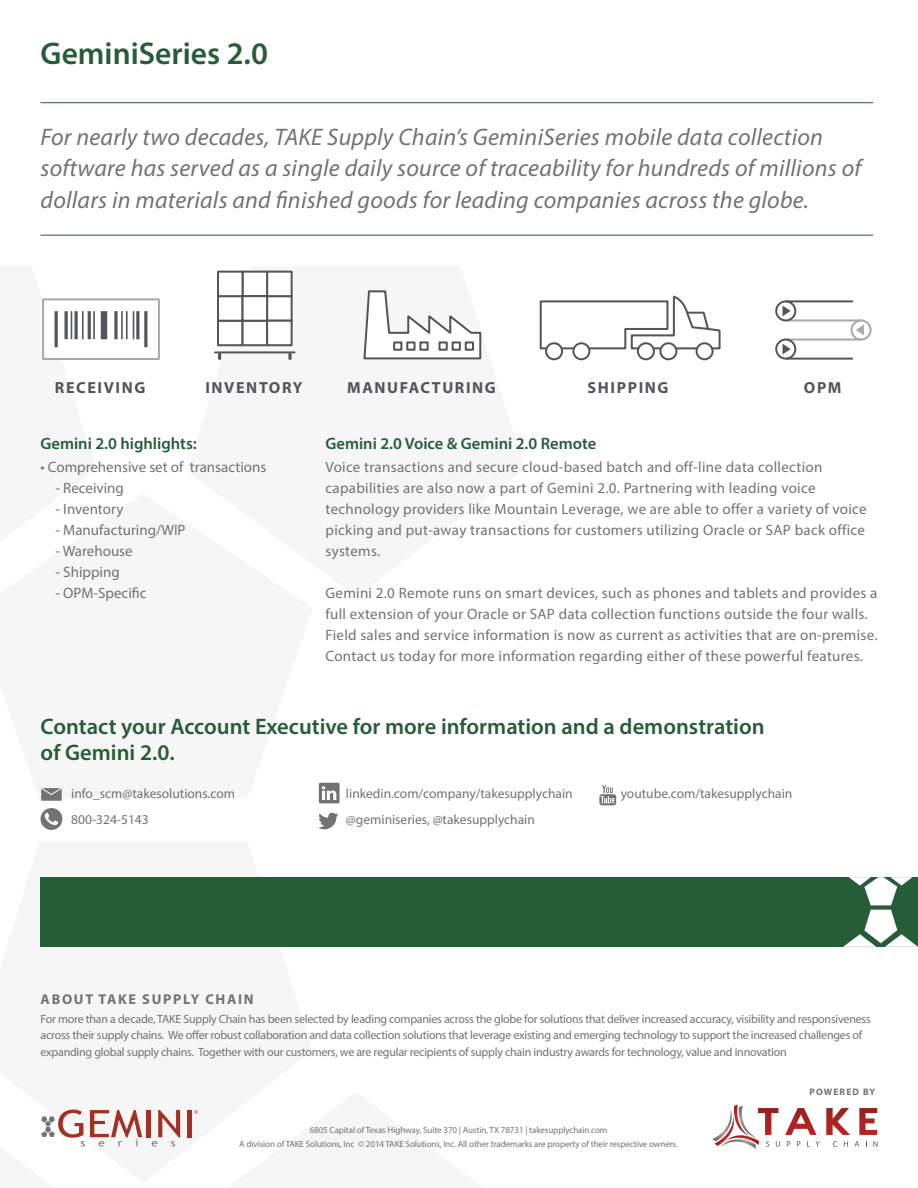
<style>
.page{position:relative;width:918px;height:1188px;background:#fff}
.page>*{position:absolute;margin:0;border:0;box-sizing:border-box;transform-origin:0 0}
.t1{font:600 31.5px "Myriad Pro";color:#275c39}
.t2{font:italic 24px/31.5px "Myriad Pro";letter-spacing:.01em;color:#717371}
.t3{font:600 22.5px/25.5px "Myriad Pro";color:#275c39}
.t4{font:600 16.5px "Myriad Pro";color:#275c39}
.t5{font:700 16.05px "Myriad Pro";letter-spacing:.1em;color:#54555a}
.t6{font:15px/21px "Myriad Pro";letter-spacing:.02em;color:#717371}
.t7{font:15px "Myriad Pro";color:#717371}
.t8{font:700 14.25px "Myriad Pro";letter-spacing:.12em;color:#717371}
.t9{font:13.5px "Myriad Pro";color:#717371}
.t10{font:12px/16.5px "Myriad Pro";letter-spacing:-.02em;color:#717371}
.t11{font:700 9.45px "Myriad Pro";letter-spacing:.12em;color:#717371}
.t12{font:9px/13.5px "Myriad Pro";letter-spacing:-.01em;color:#717371;text-align:center}
</style>
<div class="page">
<svg style="left:712px;top:1105px;width:165px;height:44px"></svg>
<hr style="left:147px;top:1110px;width:4px;height:27px;background:#a33123">
<svg style="left:152px;top:1110px;width:28px;height:37px"></svg>
<hr style="left:188px;top:1110px;width:4px;height:27px;background:#a33123">
<svg style="left:41px;top:1110px;width:101px;height:37px"></svg>
<svg style="left:41px;top:788px;width:21px;height:13px"></svg>
<svg style="left:40px;top:808px;width:22px;height:22px"></svg>
<svg style="left:319px;top:783px;width:21px;height:20px"></svg>
<svg style="left:318px;top:812px;width:20px;height:18px"></svg>
<svg style="left:599px;top:785px;width:17px;height:20px"></svg>
<div style="left:696px;top:342px;width:18px;height:18px;border:2px solid #54555a;border-radius:50%"></div>
<div style="left:637px;top:342px;width:18px;height:18px;border:2px solid #54555a;border-radius:50%"></div>
<div style="left:659px;top:342px;width:18px;height:18px;border:2px solid #54555a;border-radius:50%"></div>
<div style="left:545px;top:342px;width:18px;height:18px;border:2px solid #54555a;border-radius:50%"></div>
<div style="left:572px;top:342px;width:18px;height:18px;border:2px solid #54555a;border-radius:50%"></div>
<svg style="left:539px;top:297px;width:182px;height:53px"></svg>
<div style="left:42px;top:298px;width:118px;height:62px;border:2px solid #a9a8aa"></div>
<svg style="left:42px;top:298px;width:54px;height:62px"></svg>
<div style="left:101px;top:311px;width:6px;height:28px;background:#54555a"></div>
<svg style="left:114px;top:311px;width:4px;height:28px"></svg>
<hr style="left:121px;top:311px;width:2px;height:28px;background:#54555a">
<hr style="left:126px;top:311px;width:2px;height:28px;background:#54555a">
<svg style="left:136px;top:311px;width:4px;height:28px"></svg>
<svg style="left:133px;top:311px;width:1px;height:28px"></svg>
<hr style="left:144px;top:311px;width:3px;height:36px;background:#54555a">
<div style="left:217px;top:320px;width:27px;height:26px;border:2px solid #54555a"></div>
<div style="left:217px;top:295px;width:27px;height:27px;border:2px solid #54555a"></div>
<div style="left:266px;top:271px;width:27px;height:26px;border:2px solid #54555a"></div>
<div style="left:242px;top:271px;width:26px;height:26px;border:2px solid #54555a"></div>
<div style="left:217px;top:271px;width:27px;height:26px;border:2px solid #54555a"></div>
<svg style="left:241px;top:294px;width:52px;height:53px"></svg>
<hr style="left:215px;top:351px;width:80px;height:2px;background:#54555a">
<svg style="left:218px;top:354px;width:3px;height:4px"></svg>
<svg style="left:288px;top:354px;width:4px;height:4px"></svg>
<svg style="left:363px;top:290px;width:119px;height:70px"></svg>
<div style="left:393px;top:341px;width:9px;height:10px;border:2px solid #54555a"></div>
<div style="left:406px;top:341px;width:10px;height:10px;border:2px solid #54555a"></div>
<div style="left:419px;top:341px;width:10px;height:10px;border:2px solid #54555a"></div>
<div style="left:439px;top:341px;width:9px;height:10px;border:2px solid #54555a"></div>
<div style="left:452px;top:341px;width:9px;height:10px;border:2px solid #54555a"></div>
<div style="left:465px;top:341px;width:9px;height:10px;border:2px solid #54555a"></div>
<svg style="left:852px;top:320px;width:19px;height:20px"></svg>
<div style="left:851px;top:319px;width:21px;height:22px;border:2px solid #a9a8aa;border-radius:50%"></div>
<hr style="left:787px;top:319px;width:74px;height:2px;background:#a9a8aa">
<hr style="left:787px;top:339px;width:74px;height:2px;background:#a9a8aa">
<svg style="left:776px;top:301px;width:19px;height:19px"></svg>
<div style="left:775px;top:300px;width:21px;height:21px;border:2px solid #54555a;border-radius:50%"></div>
<hr style="left:787px;top:300px;width:65px;height:2px;background:#54555a">
<svg style="left:776px;top:340px;width:19px;height:19px"></svg>
<div style="left:775px;top:339px;width:21px;height:21px;border:2px solid #54555a;border-radius:50%"></div>
<hr style="left:787px;top:358px;width:65px;height:2px;background:#54555a">
<svg style="left:856px;top:325px;width:8px;height:10px"></svg>
<svg style="left:783px;top:305px;width:8px;height:11px"></svg>
<svg style="left:783px;top:344px;width:8px;height:11px"></svg>
<hr style="left:40px;top:102px;width:833px;height:1px;background:#275c39">
<hr style="left:40px;top:235px;width:833px;height:1px;background:#275c39">
<div style="left:40px;top:877px;width:878px;height:70px;background:#275c39"></div>
<svg style="left:843px;top:877px;width:75px;height:70px"></svg>
<p class="t1" style="left:40px;top:34px;width:229px">GeminiSeries 2.0</p>
<p class="t2" style="left:40px;top:121px;width:822px">For nearly two decades, TAKE Supply Chain’s GeminiSeries mobile data collection software has served as a single daily source of traceability for hundreds of millions of dollars in materials and finished goods for leading companies across the globe.</p>
<p class="t5" style="left:55px;top:377px;width:92px">RECEIVING</p>
<p class="t5" style="left:205px;top:377px;width:99px">INVENTORY</p>
<p class="t5" style="left:347px;top:377px;width:150px">MANUFACTURING</p>
<p class="t5" style="left:588px;top:377px;width:82px">SHIPPING</p>
<p class="t5" style="left:804px;top:377px;width:39px">OPM</p>
<p class="t4" style="left:40px;top:433px;width:158px">Gemini 2.0 highlights:</p>
<p class="t7" style="left:40px;top:458px;width:227px">• Comprehensive set of transactions</p>
<p class="t7" style="left:56px;top:479px;width:70px">- Receiving</p>
<p class="t7" style="left:56px;top:500px;width:69px">- Inventory</p>
<p class="t7" style="left:56px;top:521px;width:132px">- Manufacturing/WIP</p>
<p class="t7" style="left:56px;top:542px;width:79px">- Warehouse</p>
<p class="t7" style="left:56px;top:563px;width:66px">- Shipping</p>
<p class="t7" style="left:56px;top:584px;width:92px">- OPM-Specific</p>
<p class="t4" style="left:326px;top:433px;width:272px">Gemini 2.0 Voice &amp; Gemini 2.0 Remote</p>
<p class="t6" style="left:326px;top:456px;width:543px">Voice transactions and secure cloud-based batch and off-line data collection capabilities are also now a part of Gemini 2.0. Partnering with leading voice technology providers like Mountain Leverage, we are able to offer a variety of voice picking and put-away transactions for customers utilizing Oracle or SAP back office systems.</p>
<p class="t6" style="left:326px;top:582px;width:554px">Gemini 2.0 Remote runs on smart devices, such as phones and tablets and provides a full extension of your Oracle or SAP data collection functions outside the four walls.<br>Field sales and service information is now as current as activities that are on-premise.<br>Contact us today for more information regarding either of these powerful features.</p>
<p class="t3" style="left:41px;top:713px;width:725px">Contact your Account Executive for more information and a demonstration of Gemini 2.0.</p>
<p class="t9" style="left:71px;top:785px;width:165px">info_scm@takesolutions.com</p>
<p class="t9" style="left:71px;top:811px;width:79px">800-324-5143</p>
<p class="t9" style="left:346px;top:785px;width:228px">linkedin.com/company/takesupplychain</p>
<p class="t9" style="left:346px;top:811px;width:190px">@geminiseries, @takesupplychain</p>
<p class="t9" style="left:621px;top:785px;width:173px">youtube.com/takesupplychain</p>
<p class="t8" style="left:41px;top:990px;width:215px">ABOUT TAKE SUPPLY CHAIN</p>
<p class="t10" style="left:40px;top:1010px;width:832px">For more than a decade, TAKE Supply Chain has been selected by leading companies across the globe for solutions that deliver increased accuracy, visibility and responsiveness across their supply chains. We offer robust collaboration and data collection solutions that leverage existing and emerging technology to support the increased challenges of expanding global supply chains. Together with our customers, we are regular recipients of supply chain industry awards for technology, value and innovation</p>
<p class="t12" style="left:239px;top:1123px;width:440px">6805 Capital of Texas Highway, Suite 370 | Austin, TX 78731 | takesupplychain.com<br>A division of TAKE Solutions, Inc © 2014 TAKE Solutions, Inc. All other trademarks are property of their respective owners.</p>
<p class="t11" style="left:809px;top:1086px;width:67px">POWERED BY</p>
</div>
